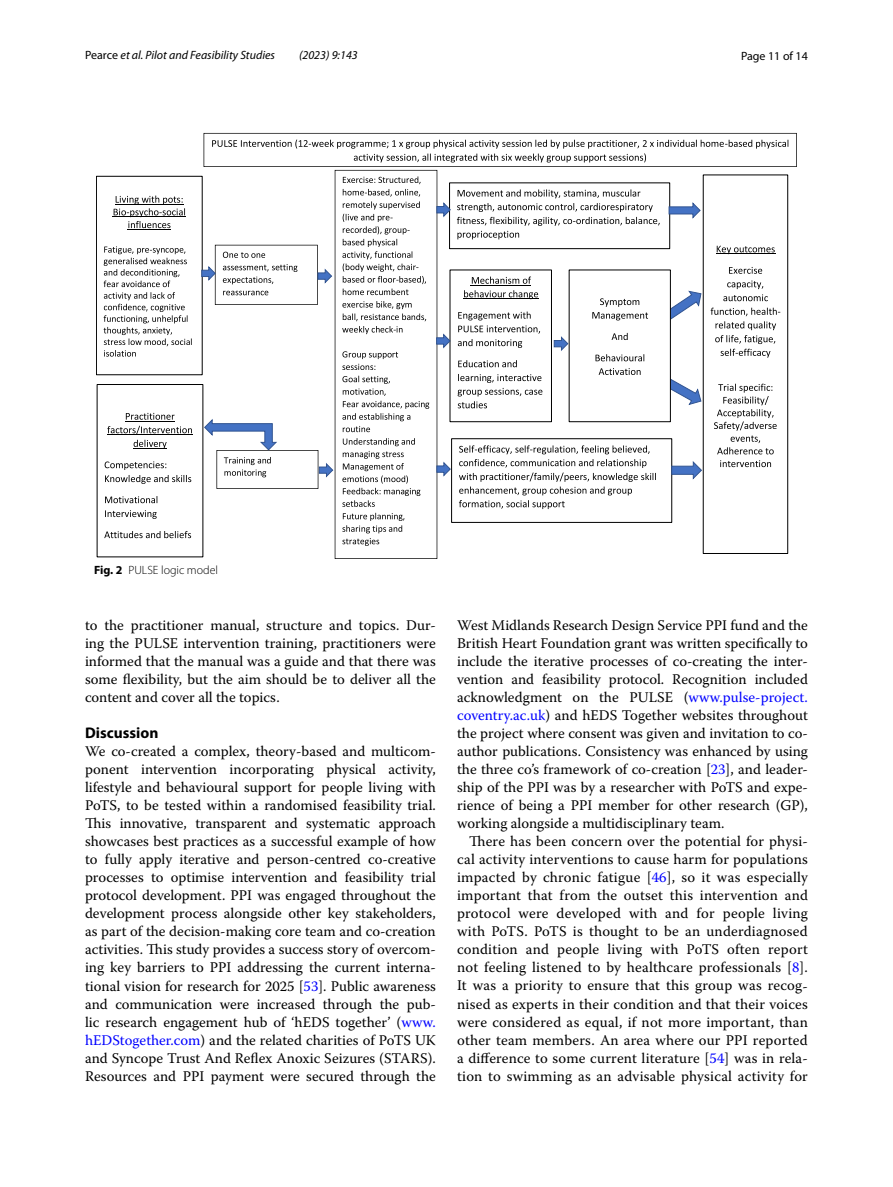
<style>
.page{position:relative;width:893px;height:1187px;background:#fff}
.page>*{position:absolute;margin:0;border:0;box-sizing:border-box;transform-origin:0 0}
.t1{font:700 15.45px "Myriad Pro";color:#000}
.t2{font:14.7px/18px "Warnock Pro";color:#000;text-align:justify}
.t3{font:italic 12px "Myriad Pro";color:#000}
.t4{font:300 12px "Myriad Pro";color:#000}
.t5{font:12px "Myriad Pro";color:#000}
.s1{font-style:normal}
.s2{font-weight:700}
.s3{color:#00f}
</style>
<div class="page">
<svg style="left:126px;top:413px;width:49px;height:6px"></svg>
<hr style="left:125px;top:421px;width:50px;height:1px;background:#000">
<svg style="left:107px;top:425px;width:85px;height:9px"></svg>
<hr style="left:107px;top:434px;width:86px;height:1px;background:#000">
<svg style="left:134px;top:440px;width:33px;height:8px"></svg>
<hr style="left:133px;top:448px;width:34px;height:1px;background:#000">
<svg style="left:105px;top:461px;width:86px;height:23px"></svg>
<svg style="left:105px;top:496px;width:52px;height:7px"></svg>
<svg style="left:105px;top:510px;width:52px;height:9px"></svg>
<svg style="left:104px;top:531px;width:87px;height:7px"></svg>
<div style="left:96px;top:176px;width:106px;height:199px;border:1px solid #000"></div>
<hr style="left:113px;top:216px;width:73px;height:1px;background:#000">
<svg style="left:114px;top:195px;width:71px;height:33px"></svg>
<hr style="left:128px;top:229px;width:43px;height:1px;background:#000">
<svg style="left:104px;top:246px;width:88px;height:110px"></svg>
<svg style="left:201px;top:133px;width:596px;height:426px"></svg>
<p class="t3" style="left:85px;top:48px;width:191px"><span class="s1">Pearce</span> et al. Pilot and Feasibility Studies</p>
<p class="t3" style="left:299px;top:48px;width:60px">(2023) 9:143</p>
<p class="t5" style="left:741px;top:48px;width:68px">Page 11 of 14</p>
<p class="t4" style="left:94px;top:563px;width:126px"><span class="s2">Fig. 2</span> PULSE logic model</p>
<p class="t2" style="left:85px;top:616px;width:352px">to the practitioner manual, structure and topics. Dur&shy;ing the PULSE intervention training, practitioners were informed that the manual was a guide and that there was some flexibility, but the aim should be to deliver all the content and cover all the topics.</p>
<p class="t1" style="left:85px;top:723px;width:75px">Discussion</p>
<p class="t2" style="left:85px;top:742px;width:352px">We co-created a complex, theory-based and multicom&shy;ponent intervention incorporating physical activity, lifestyle and behavioural support for people living with PoTS, to be tested within a randomised feasibility trial.<br>This innovative, transparent and systematic approach showcases best practices as a successful example of how to fully apply iterative and person-centred co-creative processes to optimise intervention and feasibility trial protocol development. PPI was engaged throughout the development process alongside other key stakeholders, as part of the decision-making core team and co-creation activities. This study provides a success story of overcom&shy;ing key barriers to PPI addressing the current interna&shy;tional vision for research for 2025 [<span class="s3">53</span>]. Public awareness and communication were increased through the pub&shy;lic research engagement hub of ‘hEDS together’ (<span class="s3">www. hEDStogether.com</span>) and the related charities of PoTS UK and Syncope Trust And Reflex Anoxic Seizures (STARS).<br>Resources and PPI payment were secured through the</p>
<p class="t2" style="left:457px;top:616px;width:352px">West Midlands Research Design Service PPI fund and the British Heart Foundation grant was written specifically to include the iterative processes of co-creating the inter&shy;vention and feasibility protocol. Recognition included acknowledgment on the PULSE (<span class="s3">www.pulse-project. coventry.ac.uk</span>) and hEDS Together websites throughout the project where consent was given and invitation to co&shy;author publications. Consistency was enhanced by using the three co’s framework of co-creation [<span class="s3">23</span>], and leader&shy;ship of the PPI was by a researcher with PoTS and expe&shy;rience of being a PPI member for other research (GP), working alongside a multidisciplinary team.</p>
<p class="t2" style="left:457px;top:832px;width:352px;text-indent:12px">There has been concern over the potential for physi&shy;cal activity interventions to cause harm for populations impacted by chronic fatigue [<span class="s3">46</span>], so it was especially important that from the outset this intervention and protocol were developed with and for people living with PoTS. PoTS is thought to be an underdiagnosed condition and people living with PoTS often report not feeling listened to by healthcare professionals [<span class="s3">8</span>].<br>It was a priority to ensure that this group was recog&shy;nised as experts in their condition and that their voices were considered as equal, if not more important, than other team members. An area where our PPI reported a difference to some current literature [<span class="s3">54</span>] was in rela&shy;tion to swimming as an advisable physical activity for</p>
</div>
